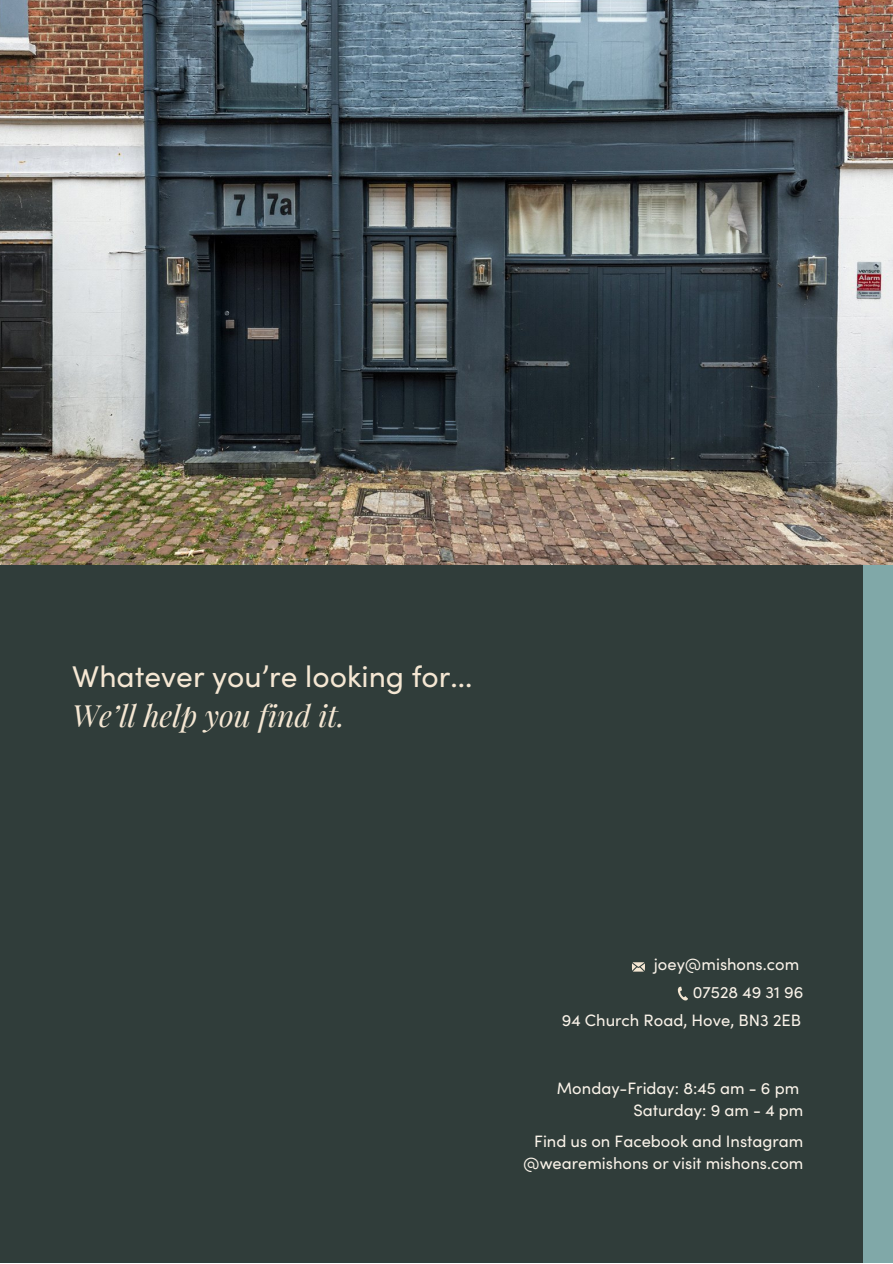
<style>
.page{position:relative;width:893px;height:1264px;background:#fff}
.page>*{position:absolute;margin:0;border:0;box-sizing:border-box;transform-origin:0 0}
.t1{font:30px "Sofia Pro";color:#f5e7d3}
.t2{font:italic 30px "Playfair Display";color:#f5e7d3}
.t3{font:16.5px/22.5px "Sofia Pro";color:#faf3e9;text-align:right}
</style>
<div class="page">
<img style="left:0;top:0;width:892px;height:565px">
<div style="left:0;top:565px;width:892px;height:697px;background:#303d3a"></div>
<div style="left:863px;top:565px;width:29px;height:697px;background:#80a8a8"></div>
<svg style="left:677px;top:986px;width:11px;height:15px"></svg>
<svg style="left:631px;top:962px;width:14px;height:9px"></svg>
<h1 class="t1" style="left:72px;top:654px;width:402px">Whatever you’re looking for...</h1>
<h1 class="t2" style="left:72px;top:692px;width:274px">We’ll help you find it.</h1>
<p class="t3" style="left:561px;top:949px;width:243px;line-height:28px">joey@mishons.com<br>07528 49 31 96<br>94 Church Road, Hove, BN3 2EB</p>
<p class="t3" style="left:557px;top:1075px;width:248px">Monday-Friday: 8:45 am - 6 pm<br>Saturday: 9 am - 4 pm</p>
<p class="t3" style="left:523px;top:1128px;width:282px">Find us on Facebook and Instagram @wearemishons or visit mishons.com</p>
</div>
